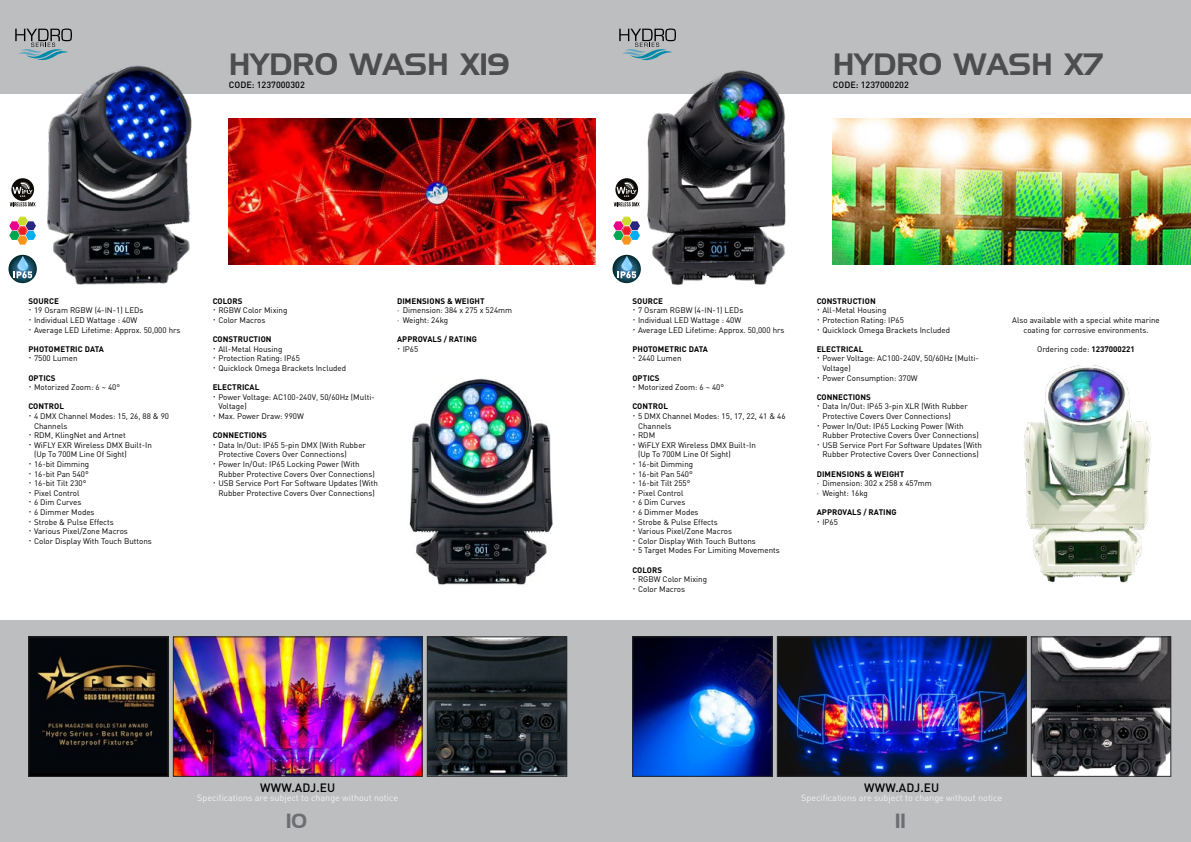
<style>
.page{position:relative;width:1191px;height:842px;background:#fff}
.page>*{position:absolute;margin:0;border:0;box-sizing:border-box;transform-origin:0 0}
.t1{font:30px "Handel Gothic BT";color:#4d4d4f}
.t2{font:20px "Handel Gothic BT";color:#6d6e71}
.t3{font:500 12px "DIN Pro";letter-spacing:.01em;color:#000}
.t4{font:9px "DIN Pro";color:#f1f1f2}
.t5{font:500 9px "DIN Pro";color:#000}
.t6{font:8px/9.6px "DIN Pro";color:#000}
.t7{font:700 8px/9.6px "DIN Pro";letter-spacing:.01em;color:#000}
.s1{font-weight:700}
.s2{font-size:12px}
.s3{font-weight:400;font-size:12px}
.s4{font-weight:400}
</style>
<div class="page">
<div style="left:595px;top:0;width:596px;height:94px;background:#bcbec0"></div>
<img style="left:613px;top:70px;width:173px;height:215px">
<div style="left:595px;top:621px;width:596px;height:221px;background:#bcbec0"></div>
<svg style="left:612px;top:255px;width:29px;height:28px"></svg>
<svg style="left:617px;top:256px;width:19px;height:22px"></svg>
<svg style="left:613px;top:217px;width:27px;height:28px"></svg>
<svg style="left:614px;top:178px;width:25px;height:28px"></svg>
<img style="left:632px;top:636px;width:539px;height:141px">
<svg style="left:619px;top:29px;width:57px;height:32px"></svg>
<div style="left:0;top:0;width:595px;height:94px;background:#bcbec0"></div>
<img style="left:23px;top:65px;width:169px;height:220px">
<div style="left:0;top:621px;width:595px;height:221px;background:#bcbec0"></div>
<svg style="left:9px;top:255px;width:28px;height:28px"></svg>
<svg style="left:13px;top:256px;width:19px;height:22px"></svg>
<img style="left:28px;top:636px;width:539px;height:141px">
<svg style="left:15px;top:29px;width:57px;height:32px"></svg>
<img style="left:832px;top:119px;width:359px;height:145px">
<img style="left:1024px;top:365px;width:127px;height:218px">
<img style="left:229px;top:119px;width:366px;height:145px">
<svg style="left:9px;top:217px;width:27px;height:28px"></svg>
<svg style="left:10px;top:178px;width:26px;height:28px"></svg>
<img style="left:409px;top:378px;width:144px;height:207px">
<h1 class="t1" style="left:229px;top:46px;width:282px">HYDRO WASH X19</h1>
<p class="t5" style="left:229px;top:79px;width:78px">CODE: 1237000302</p>
<p class="t6" style="left:28px;top:296px;width:154px"><span class="s1">SOURCE<br></span><span class="s2">·</span> 19 Osram RGBW (4-IN-1) LEDs<br><span class="s2">·</span> Individual LED Wattage : 40W<br><span class="s2">·</span> Average LED Lifetime: Approx. 50,000 hrs</p>
<p class="t7" style="left:28px;top:344px;width:77px">PHOTOMETRIC DATA <span class="s3">·</span> <span class="s4">7500 Lumen</span></p>
<p class="t6" style="left:28px;top:373px;width:93px"><span class="s1">OPTICS<br></span><span class="s2">·</span> Motorized Zoom: 6 ~ 40°</p>
<p class="t7" style="left:28px;top:401px;width:37px">CONTROL</p>
<p class="t6" style="left:28px;top:411px;width:142px"><span class="s2">·</span> 4 DMX Channel Modes: 15, 26, 88 &amp; 90</p>
<p class="t6" style="left:34px;top:421px;width:35px">Channels</p>
<p class="t6" style="left:28px;top:430px;width:99px"><span class="s2">·</span> RDM, KlingNet and Artnet</p>
<p class="t6" style="left:28px;top:440px;width:125px"><span class="s2">·</span> WiFLY EXR Wireless DMX Built-In</p>
<p class="t6" style="left:34px;top:449px;width:94px">(Up To 700M Line Of Sight)</p>
<p class="t6" style="left:28px;top:459px;width:62px"><span class="s2">·</span> 16-bit Dimming</p>
<p class="t6" style="left:28px;top:469px;width:62px"><span class="s2">·</span> 16-bit Pan 540°</p>
<p class="t6" style="left:28px;top:478px;width:60px"><span class="s2">·</span> 16-bit Tilt 230°</p>
<p class="t6" style="left:28px;top:488px;width:53px"><span class="s2">·</span> Pixel Control</p>
<p class="t6" style="left:28px;top:497px;width:54px"><span class="s2">·</span> 6 Dim Curves</p>
<p class="t6" style="left:28px;top:507px;width:68px"><span class="s2">·</span> 6 Dimmer Modes</p>
<p class="t6" style="left:28px;top:517px;width:87px"><span class="s2">·</span> Strobe &amp; Pulse Effects</p>
<p class="t6" style="left:28px;top:526px;width:101px"><span class="s2">·</span> Various Pixel/Zone Macros</p>
<p class="t6" style="left:28px;top:536px;width:125px"><span class="s2">·</span> Color Display With Touch Buttons</p>
<p class="t6" style="left:213px;top:296px;width:76px"><span class="s1">COLORS<br></span><span class="s2">·</span> RGBW Color Mixing <span class="s2">·</span> Color Macros</p>
<p class="t6" style="left:213px;top:334px;width:135px"><span class="s1">CONSTRUCTION<br></span><span class="s2">·</span> All-Metal Housing<br><span class="s2">·</span> Protection Rating: IP65<br><span class="s2">·</span> Quicklock Omega Brackets Included</p>
<p class="t7" style="left:213px;top:382px;width:48px">ELECTRICAL</p>
<p class="t6" style="left:213px;top:392px;width:164px"><span class="s2">·</span> Power Voltage: AC100-240V, 50/60Hz (Multi-</p>
<p class="t6" style="left:218px;top:401px;width:30px">Voltage)</p>
<p class="t6" style="left:213px;top:411px;width:93px"><span class="s2">·</span> Max. Power Draw: 990W</p>
<p class="t7" style="left:213px;top:430px;width:56px">CONNECTIONS</p>
<p class="t6" style="left:213px;top:440px;width:155px"><span class="s2">·</span> Data In/Out: IP65 5-pin DMX (With Rubber</p>
<p class="t6" style="left:218px;top:449px;width:130px">Protective Covers Over Connections)</p>
<p class="t6" style="left:213px;top:459px;width:148px"><span class="s2">·</span> Power In/Out: IP65 Locking Power (With</p>
<p class="t6" style="left:218px;top:469px;width:158px">Rubber Protective Covers Over Connections)</p>
<p class="t6" style="left:213px;top:478px;width:167px"><span class="s2">·</span> USB Service Port For Software Updates (With</p>
<p class="t6" style="left:218px;top:488px;width:158px">Rubber Protective Covers Over Connections)</p>
<p class="t7" style="left:397px;top:296px;width:89px">DIMENSIONS &amp; WEIGHT</p>
<p class="t6" style="left:397px;top:305px;width:117px">· Dimension: 384 x 275 x 524mm · Weight: 24kg</p>
<p class="t7" style="left:397px;top:334px;width:82px">APPROVALS / RATING <span class="s3">·</span> <span class="s4">IP65</span></p>
<h3 class="t3" style="left:260px;top:779px;width:76px">WWW.ADJ.EU</h3>
<p class="t4" style="left:197px;top:791px;width:203px">Specifications are subject to change without notice</p>
<h2 class="t2" style="left:286px;top:808px;width:22px">10</h2>
<h1 class="t1" style="left:832px;top:46px;width:272px">HYDRO WASH X7</h1>
<p class="t5" style="left:832px;top:79px;width:78px">CODE: 1237000202</p>
<p class="t6" style="left:632px;top:296px;width:154px"><span class="s1">SOURCE<br></span><span class="s2">·</span> 7 Osram RGBW (4-IN-1) LEDs<br><span class="s2">·</span> Individual LED Wattage : 40W<br><span class="s2">·</span> Average LED Lifetime: Approx. 50,000 hrs</p>
<p class="t7" style="left:632px;top:344px;width:77px">PHOTOMETRIC DATA <span class="s3">·</span> <span class="s4">2440 Lumen</span></p>
<p class="t6" style="left:632px;top:373px;width:93px"><span class="s1">OPTICS<br></span><span class="s2">·</span> Motorized Zoom: 6 ~ 40°</p>
<p class="t7" style="left:632px;top:401px;width:37px">CONTROL</p>
<p class="t6" style="left:632px;top:411px;width:155px"><span class="s2">·</span> 5 DMX Channel Modes: 15, 17, 22, 41 &amp; 46</p>
<p class="t6" style="left:638px;top:421px;width:35px">Channels</p>
<p class="t6" style="left:632px;top:430px;width:24px"><span class="s2">·</span> RDM</p>
<p class="t6" style="left:632px;top:440px;width:125px"><span class="s2">·</span> WiFLY EXR Wireless DMX Built-In</p>
<p class="t6" style="left:638px;top:449px;width:94px">(Up To 700M Line Of Sight)</p>
<p class="t6" style="left:632px;top:459px;width:62px"><span class="s2">·</span> 16-bit Dimming</p>
<p class="t6" style="left:632px;top:469px;width:62px"><span class="s2">·</span> 16-bit Pan 540°</p>
<p class="t6" style="left:632px;top:478px;width:60px"><span class="s2">·</span> 16-bit Tilt 255°</p>
<p class="t6" style="left:632px;top:488px;width:53px"><span class="s2">·</span> Pixel Control</p>
<p class="t6" style="left:632px;top:497px;width:54px"><span class="s2">·</span> 6 Dim Curves</p>
<p class="t6" style="left:632px;top:507px;width:68px"><span class="s2">·</span> 6 Dimmer Modes</p>
<p class="t6" style="left:632px;top:517px;width:87px"><span class="s2">·</span> Strobe &amp; Pulse Effects</p>
<p class="t6" style="left:632px;top:526px;width:101px"><span class="s2">·</span> Various Pixel/Zone Macros</p>
<p class="t6" style="left:632px;top:536px;width:125px"><span class="s2">·</span> Color Display With Touch Buttons</p>
<p class="t6" style="left:632px;top:545px;width:149px"><span class="s2">·</span> 5 Target Modes For Limiting Movements</p>
<p class="t6" style="left:632px;top:565px;width:76px"><span class="s1">COLORS<br></span><span class="s2">·</span> RGBW Color Mixing <span class="s2">·</span> Color Macros</p>
<p class="t6" style="left:816px;top:296px;width:135px"><span class="s1">CONSTRUCTION<br></span><span class="s2">·</span> All-Metal Housing<br><span class="s2">·</span> Protection Rating: IP65<br><span class="s2">·</span> Quicklock Omega Brackets Included</p>
<p class="t7" style="left:816px;top:344px;width:48px">ELECTRICAL</p>
<p class="t6" style="left:816px;top:353px;width:164px"><span class="s2">·</span> Power Voltage: AC100-240V, 50/60Hz (Multi-</p>
<p class="t6" style="left:822px;top:363px;width:30px">Voltage)</p>
<p class="t6" style="left:816px;top:373px;width:103px"><span class="s2">·</span> Power Consumption: 370W</p>
<p class="t7" style="left:816px;top:392px;width:56px">CONNECTIONS</p>
<p class="t6" style="left:816px;top:401px;width:153px"><span class="s2">·</span> Data In/Out: IP65 3-pin XLR (With Rubber</p>
<p class="t6" style="left:822px;top:411px;width:130px">Protective Covers Over Connections)</p>
<p class="t6" style="left:816px;top:421px;width:148px"><span class="s2">·</span> Power In/Out: IP65 Locking Power (With</p>
<p class="t6" style="left:822px;top:430px;width:158px">Rubber Protective Covers Over Connections)</p>
<p class="t6" style="left:816px;top:440px;width:167px"><span class="s2">·</span> USB Service Port For Software Updates (With</p>
<p class="t6" style="left:822px;top:449px;width:158px">Rubber Protective Covers Over Connections)</p>
<p class="t7" style="left:816px;top:469px;width:89px">DIMENSIONS &amp; WEIGHT</p>
<p class="t6" style="left:816px;top:478px;width:117px">· Dimension: 302 x 258 x 457mm · Weight: 16kg</p>
<p class="t7" style="left:816px;top:507px;width:81px">APPROVALS / RATING <span class="s3">·</span> <span class="s4">IP65</span></p>
<p class="t6" style="left:1012px;top:315px;width:149px;text-align:center">Also available with a special white marine coating for corrosive environments.</p>
<p class="t6" style="left:1037px;top:344px;width:99px">Ordering code: <span class="s1">1237000221</span></p>
<h3 class="t3" style="left:864px;top:779px;width:76px">WWW.ADJ.EU</h3>
<p class="t4" style="left:801px;top:791px;width:203px">Specifications are subject to change without notice</p>
<h2 class="t2" style="left:895px;top:808px;width:12px">11</h2>
</div>
